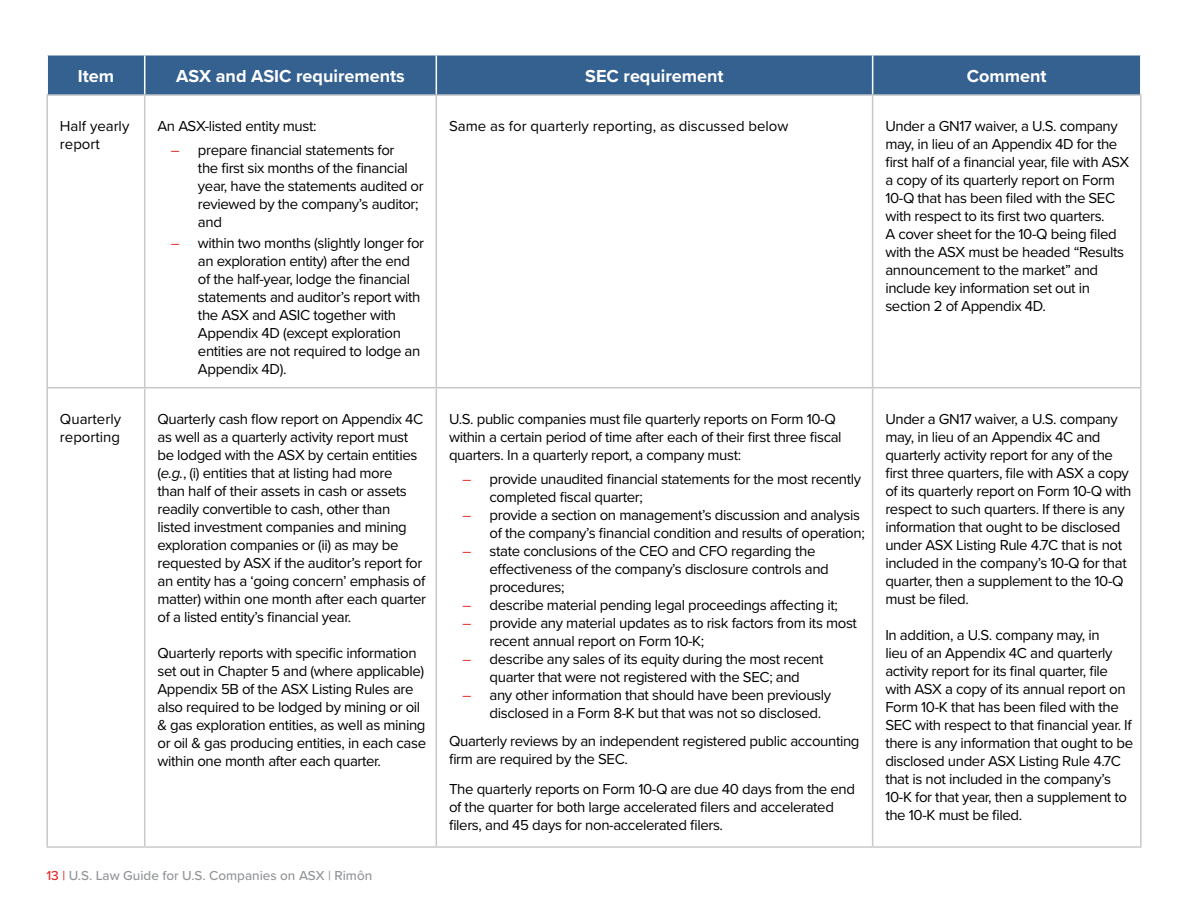
<style>
.page{position:relative;width:1188px;height:918px;background:#fff}
.page>*{position:absolute;margin:0;border:0;box-sizing:border-box;transform-origin:0 0}
.t1{font:700 18px "Proxima Nova";color:#fff}
.t2{font:15px/18px "Proxima Nova";letter-spacing:-.025em;color:#000}
.t3{font:15px/18px "Proxima Nova";color:#000}
.t4{font:500 13.5px "Proxima Nova";color:#939598}
.s1{color:#e42b24}
.s2{font-style:italic}
</style>
<div class="page">
<div style="left:48px;top:56px;width:1092px;height:38px;background:#356190"></div>
<hr style="left:144px;top:55px;width:1px;height:39px;background:#fff">
<hr style="left:436px;top:55px;width:1px;height:39px;background:#fff">
<hr style="left:872px;top:55px;width:1px;height:39px;background:#fff">
<hr style="left:46px;top:94px;width:99px;height:2px;background:#c7c8ca">
<hr style="left:46px;top:96px;width:2px;height:291px;background:#c7c8ca">
<hr style="left:145px;top:94px;width:291px;height:2px;background:#c7c8ca">
<hr style="left:144px;top:96px;width:1px;height:291px;background:#c7c8ca">
<hr style="left:436px;top:94px;width:437px;height:2px;background:#c7c8ca">
<hr style="left:436px;top:96px;width:1px;height:291px;background:#c7c8ca">
<hr style="left:873px;top:94px;width:269px;height:2px;background:#c7c8ca">
<hr style="left:872px;top:96px;width:1px;height:291px;background:#c7c8ca">
<hr style="left:1140px;top:96px;width:2px;height:291px;background:#c7c8ca">
<hr style="left:46px;top:387px;width:99px;height:1px;background:#c7c8ca">
<hr style="left:46px;top:388px;width:2px;height:458px;background:#c7c8ca">
<hr style="left:145px;top:387px;width:291px;height:1px;background:#c7c8ca">
<hr style="left:144px;top:388px;width:1px;height:458px;background:#c7c8ca">
<hr style="left:436px;top:387px;width:437px;height:1px;background:#c7c8ca">
<hr style="left:436px;top:388px;width:1px;height:458px;background:#c7c8ca">
<hr style="left:873px;top:387px;width:269px;height:1px;background:#c7c8ca">
<hr style="left:872px;top:388px;width:1px;height:458px;background:#c7c8ca">
<hr style="left:1140px;top:388px;width:2px;height:458px;background:#c7c8ca">
<hr style="left:46px;top:846px;width:99px;height:2px;background:#c7c8ca">
<hr style="left:145px;top:846px;width:291px;height:2px;background:#c7c8ca">
<hr style="left:436px;top:846px;width:437px;height:2px;background:#c7c8ca">
<hr style="left:873px;top:846px;width:269px;height:2px;background:#c7c8ca">
<p class="t1" style="left:78px;top:63px;width:38px">Item</p>
<p class="t1" style="left:176px;top:63px;width:230px">ASX and ASIC requirements</p>
<p class="t1" style="left:585px;top:63px;width:140px">SEC requirement</p>
<p class="t1" style="left:967px;top:63px;width:81px">Comment</p>
<p class="t3" style="left:60px;top:116px;width:71px">Half yearly report</p>
<p class="t2" style="left:157px;top:116px;width:161px">An ASX-listed entity must:</p>
<p class="t3" style="left:449px;top:116px;width:341px">Same as for quarterly reporting, as discussed below</p>
<p class="t2" style="left:885px;top:116px;width:245px">Under a GN17 waiver, a U.S. company may, in lieu of an Appendix 4D for the first half of a financial year, file with ASX a copy of its quarterly report on Form 10-Q that has been filed with the SEC with respect to its first two quarters.<br>A cover sheet for the 10-Q being filed with the ASX must be headed “Results announcement to the market” and include key information set out in section 2 of Appendix 4D.</p>
<p class="t2" style="left:198px;top:140px;width:227px;text-indent:-27px"><span class="s1">–</span> prepare financial statements for<br>the first six months of the financial year, have the statements audited or reviewed by the company’s auditor; and</p>
<p class="t2" style="left:198px;top:233px;width:228px;text-indent:-27px"><span class="s1">–</span> within two months (slightly longer for an exploration entity) after the end of the half-year, lodge the financial statements and auditor’s report with the ASX and ASIC together with Appendix 4D (except exploration entities are not required to lodge an Appendix 4D).</p>
<p class="t3" style="left:60px;top:409px;width:63px">Quarterly reporting</p>
<p class="t2" style="left:157px;top:409px;width:270px">Quarterly cash flow report on Appendix 4C as well as a quarterly activity report must be lodged with the ASX by certain entities (<span class="s2">e.g.</span>, (i) entities that at listing had more<br>than half of their assets in cash or assets readily convertible to cash, other than listed investment companies and mining exploration companies or (ii) as may be requested by ASX if the auditor’s report for an entity has a ‘going concern’ emphasis of matter) within one month after each quarter of a listed entity’s financial year.</p>
<p class="t2" style="left:157px;top:643px;width:270px">Quarterly reports with specific information set out in Chapter 5 and (where applicable)<br>Appendix 5B of the ASX Listing Rules are also required to be lodged by mining or oil &amp; gas exploration entities, as well as mining or oil &amp; gas producing entities, in each case within one month after each quarter.</p>
<p class="t4" style="left:46px;top:866px;width:327px"><span class="s1">13 |</span> U.S. Law Guide for U.S. Companies on ASX | Rimôn</p>
<p class="t2" style="left:449px;top:409px;width:394px">U.S. public companies must file quarterly reports on Form 10-Q within a certain period of time after each of their first three fiscal quarters. In a quarterly report, a company must:</p>
<p class="t2" style="left:490px;top:469px;width:373px;text-indent:-27px"><span class="s1">–</span> provide unaudited financial statements for the most recently completed fiscal quarter;</p>
<p class="t2" style="left:490px;top:505px;width:377px;text-indent:-27px"><span class="s1">–</span> provide a section on management’s discussion and analysis of the company’s financial condition and results of operation;</p>
<p class="t2" style="left:490px;top:541px;width:341px;text-indent:-27px"><span class="s1">–</span> state conclusions of the CEO and CFO regarding the effectiveness of the company’s disclosure controls and procedures;</p>
<p class="t2" style="left:463px;top:595px;width:377px"><span class="s1">–</span> describe material pending legal proceedings affecting it;</p>
<p class="t2" style="left:490px;top:613px;width:369px;text-indent:-27px"><span class="s1">–</span> provide any material updates as to risk factors from its most recent annual report on Form 10-K;</p>
<p class="t2" style="left:463px;top:649px;width:362px;text-align:center"><span class="s1">–</span> describe any sales of its equity during the most recent quarter that were not registered with the SEC; and</p>
<p class="t2" style="left:490px;top:685px;width:343px;text-indent:-27px"><span class="s1">–</span> any other information that should have been previously disclosed in a Form 8-K but that was not so disclosed.</p>
<p class="t2" style="left:449px;top:731px;width:412px">Quarterly reviews by an independent registered public accounting firm are required by the SEC.</p>
<p class="t2" style="left:449px;top:779px;width:408px">The quarterly reports on Form 10-Q are due 40 days from the end of the quarter for both large accelerated filers and accelerated filers, and 45 days for non-accelerated filers.</p>
<p class="t2" style="left:885px;top:409px;width:247px">Under a GN17 waiver, a U.S. company may, in lieu of an Appendix 4C and quarterly activity report for any of the first three quarters, file with ASX a copy of its quarterly report on Form 10-Q with respect to such quarters. If there is any information that ought to be disclosed under ASX Listing Rule 4.7C that is not included in the company’s 10-Q for that quarter, then a supplement to the 10-Q must be filed.</p>
<p class="t2" style="left:885px;top:625px;width:249px">In addition, a U.S. company may, in<br>lieu of an Appendix 4C and quarterly activity report for its final quarter, file with ASX a copy of its annual report on Form 10-K that has been filed with the SEC with respect to that financial year. If there is any information that ought to be disclosed under ASX Listing Rule 4.7C that is not included in the company’s 10-K for that year, then a supplement to the 10-K must be filed.</p>
</div>
